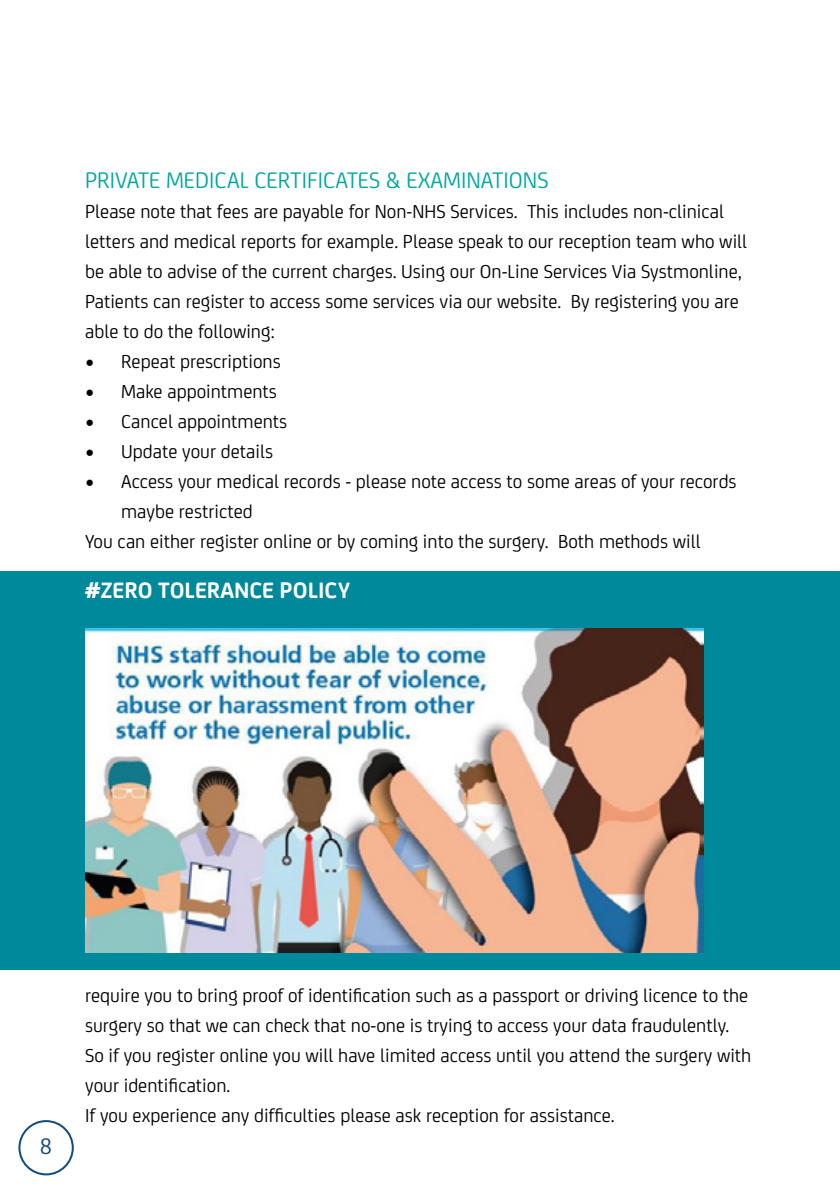
<style>
.page{position:relative;width:840px;height:1191px;background:#fff}
.page>*{position:absolute;margin:0;border:0;box-sizing:border-box;transform-origin:0 0}
.t1{font:24px "FS Joey";color:#00a79f}
.t2{font:700 24px "FS Joey";color:#fff}
.t3{font:24px "FS Joey";color:#124b7a}
.t4{font:20px/30px "FS Joey";color:#000}
.s1{font-family:"Minion Pro";font-size:24px}
</style>
<div class="page">
<div style="left:0;top:571px;width:839px;height:398px;background:#00889b"></div>
<img style="left:86px;top:628px;width:616px;height:324px">
<div style="left:18px;top:1120px;width:56px;height:55px;border:2px solid #124b7a;border-radius:50%"></div>
<p class="t1" style="left:85px;top:163px;width:464px">PRIVATE MEDICAL CERTIFICATES &amp; EXAMINATIONS</p>
<p class="t4" style="left:85px;top:195px;width:663px">Please note that fees are payable for Non-NHS Services. This includes non-clinical letters and medical reports for example. Please speak to our reception team who will be able to advise of the current charges. Using our On-Line Services Via Systmonline, Patients can register to access some services via our website. By registering you are able to do the following:</p>
<p class="t4" style="left:85px;top:345px;width:197px"><span class="s1">•</span> Repeat prescriptions</p>
<p class="t4" style="left:85px;top:375px;width:193px"><span class="s1">•</span> Make appointments</p>
<p class="t4" style="left:85px;top:405px;width:203px"><span class="s1">•</span> Cancel appointments</p>
<p class="t4" style="left:85px;top:435px;width:189px"><span class="s1">•</span> Update your details</p>
<p class="t4" style="left:85px;top:465px;width:652px"><span class="s1">•</span> Access your medical records - please note access to some areas of your records</p>
<p class="t4" style="left:121px;top:495px;width:133px">maybe restricted</p>
<p class="t4" style="left:85px;top:525px;width:616px">You can either register online or by coming into the surgery. Both methods will</p>
<p class="t2" style="left:85px;top:572px;width:266px">#ZERO TOLERANCE POLICY</p>
<p class="t3" style="left:40px;top:1129px;width:14px">8</p>
<p class="t4" style="left:85px;top:979px;width:667px">require you to bring proof of identification such as a passport or driving licence to the surgery so that we can check that no-one is trying to access your data fraudulently.<br>So if you register online you will have limited access until you attend the surgery with your identification.<br>If you experience any difficulties please ask reception for assistance.</p>
</div>
